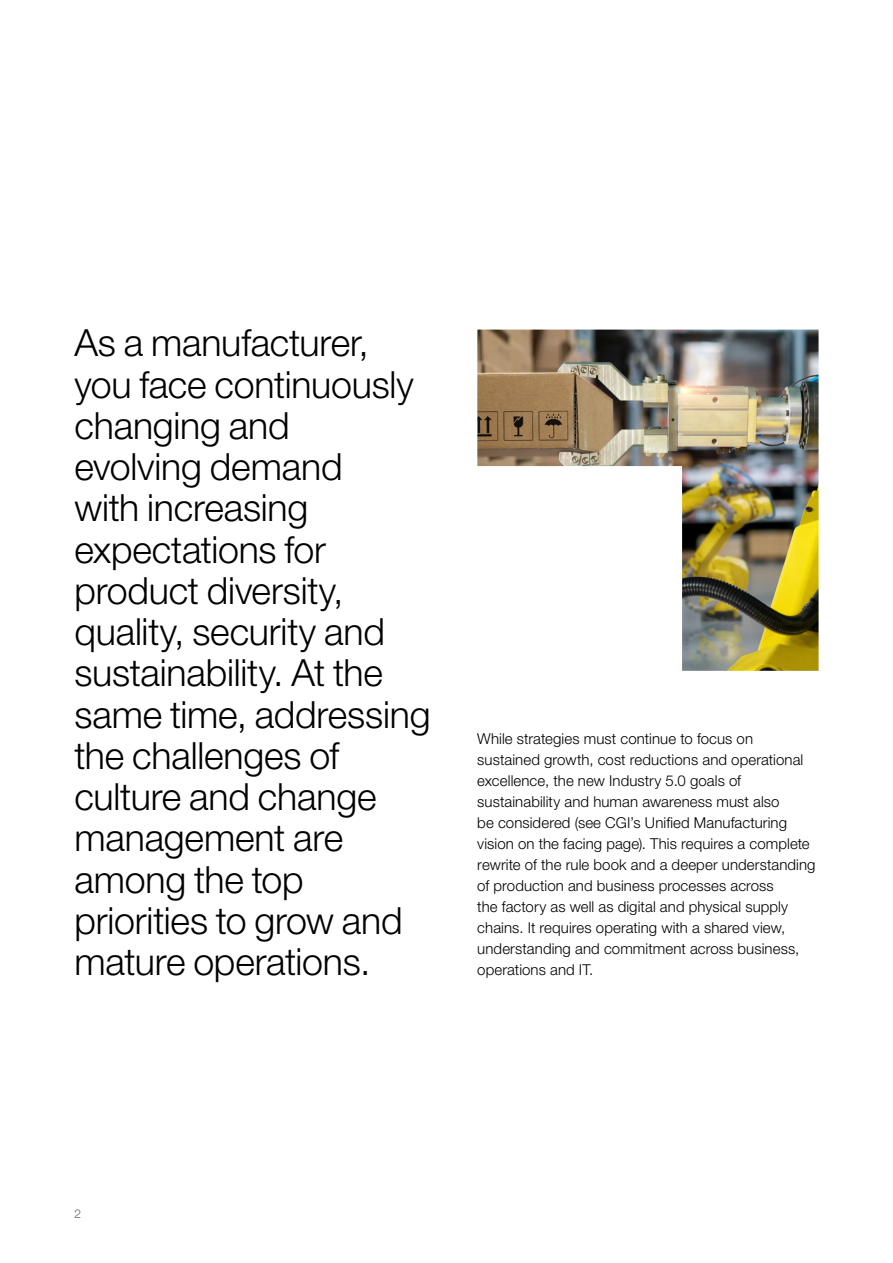
<style>
.page{position:relative;width:893px;height:1263px;background:#fff}
.page>*{position:absolute;margin:0;border:0;box-sizing:border-box;transform-origin:0 0}
.t1{font:300 37.5px/41.2px "Helvetica Neue LT Pro";letter-spacing:-.005em;color:#000}
.t2{font:300 15px/21px "Helvetica Neue LT Pro";letter-spacing:.005em;color:#000}
.t3{font:300 12px "Helvetica Neue LT Pro";color:#636466}
</style>
<div class="page">
<img style="left:477px;top:330px;width:342px;height:341px">
<p class="t1" style="left:74px;top:322px;width:358px">As a manufacturer, you face continuously changing and<br>evolving demand<br>with increasing expectations for product diversity, quality, security and sustainability. At the same time, addressing the challenges of culture and change management are among the top priorities to grow and mature operations.</p>
<p class="t2" style="left:477px;top:728px;width:340px">While strategies must continue to focus on sustained growth, cost reductions and operational excellence, the new Industry 5.0 goals of sustainability and human awareness must also<br>be considered (see CGI’s Unified Manufacturing vision on the facing page). This requires a complete rewrite of the rule book and a deeper understanding of production and business processes across<br>the factory as well as digital and physical supply chains. It requires operating with a shared view, understanding and commitment across business, operations and IT.</p>
<p class="t3" style="left:74px;top:1207px;width:8px">2</p>
</div>
